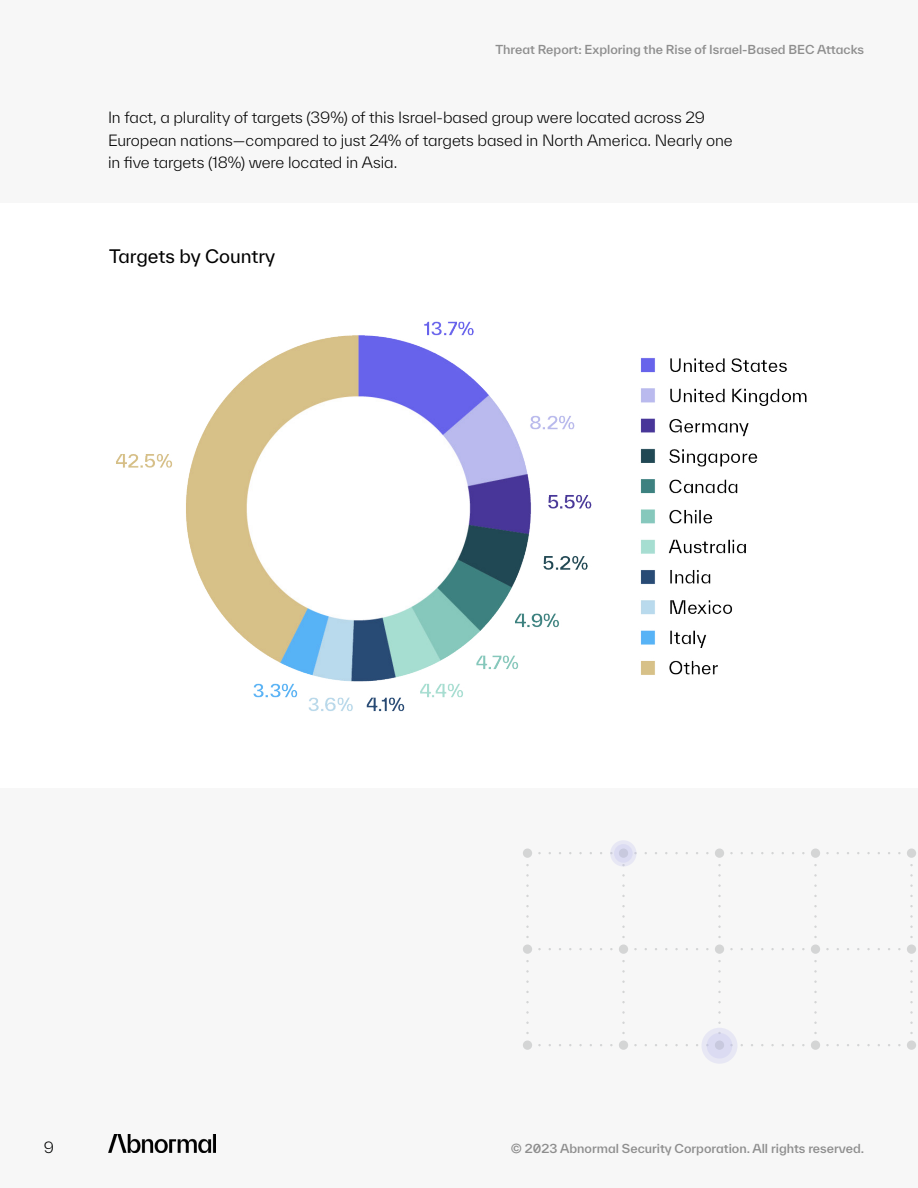
<style>
.page{position:relative;width:918px;height:1188px;background:#f7f7f7}
.page>*{position:absolute;margin:0;border:0;box-sizing:border-box;transform-origin:0 0}
.t1{font:18px "TWK Everett";color:#000}
.t2{font:300 15px/22.5px "TWK Everett";letter-spacing:-.005em;color:#000}
.t3{font:300 15px "TWK Everett";color:#000101}
.t4{font:500 12px "TWK Everett";color:#8e8e8e}
</style>
<div class="page">
<img style="left:108px;top:1134px;width:108px;height:19px">
<div style="left:0;top:203px;width:918px;height:584px;background:#fff"></div>
<img style="left:116px;top:321px;width:691px;height:391px">
<svg style="left:523px;top:848px;width:9px;height:10px"></svg>
<div style="left:715px;top:848px;width:9px;height:10px;background:#d4d5d5;border-radius:50%"></div>
<svg style="left:811px;top:848px;width:9px;height:10px"></svg>
<svg style="left:523px;top:944px;width:9px;height:10px"></svg>
<div style="left:619px;top:944px;width:9px;height:10px;background:#d4d5d5;border-radius:50%"></div>
<svg style="left:523px;top:1040px;width:9px;height:10px"></svg>
<div style="left:619px;top:1040px;width:9px;height:10px;background:#d4d5d5;border-radius:50%"></div>
<div style="left:715px;top:944px;width:9px;height:10px;background:#d4d5d5;border-radius:50%"></div>
<svg style="left:811px;top:944px;width:9px;height:10px"></svg>
<svg style="left:811px;top:1040px;width:9px;height:10px"></svg>
<div style="left:907px;top:848px;width:9px;height:10px;background:#d4d5d5;border-radius:50%"></div>
<div style="left:907px;top:944px;width:9px;height:10px;background:#d4d5d5;border-radius:50%"></div>
<div style="left:907px;top:1040px;width:9px;height:10px;background:#d4d5d5;border-radius:50%"></div>
<svg style="left:610px;top:840px;width:27px;height:27px"></svg>
<svg style="left:614px;top:844px;width:19px;height:19px"></svg>
<div style="left:701px;top:1028px;width:37px;height:36px;background:#e7e7f4;border-radius:50%"></div>
<svg style="left:707px;top:1033px;width:25px;height:26px"></svg>
<p class="t4" style="left:495px;top:41px;width:370px">Threat Report: Exploring the Rise of Israel-Based BEC Attacks</p>
<p class="t2" style="left:108px;top:106px;width:626px">In fact, a plurality of targets (39%) of this Israel-based group were located across 29<br>European nations—compared to just 24% of targets based in North America. Nearly one in five targets (18%) were located in Asia.</p>
<p class="t1" style="left:109px;top:244px;width:168px">Targets by Country</p>
<p class="t3" style="left:44px;top:1137px;width:12px">9</p>
<p class="t4" style="left:511px;top:1140px;width:355px">© 2023 Abnormal Security Corporation. All rights reserved.</p>
</div>
